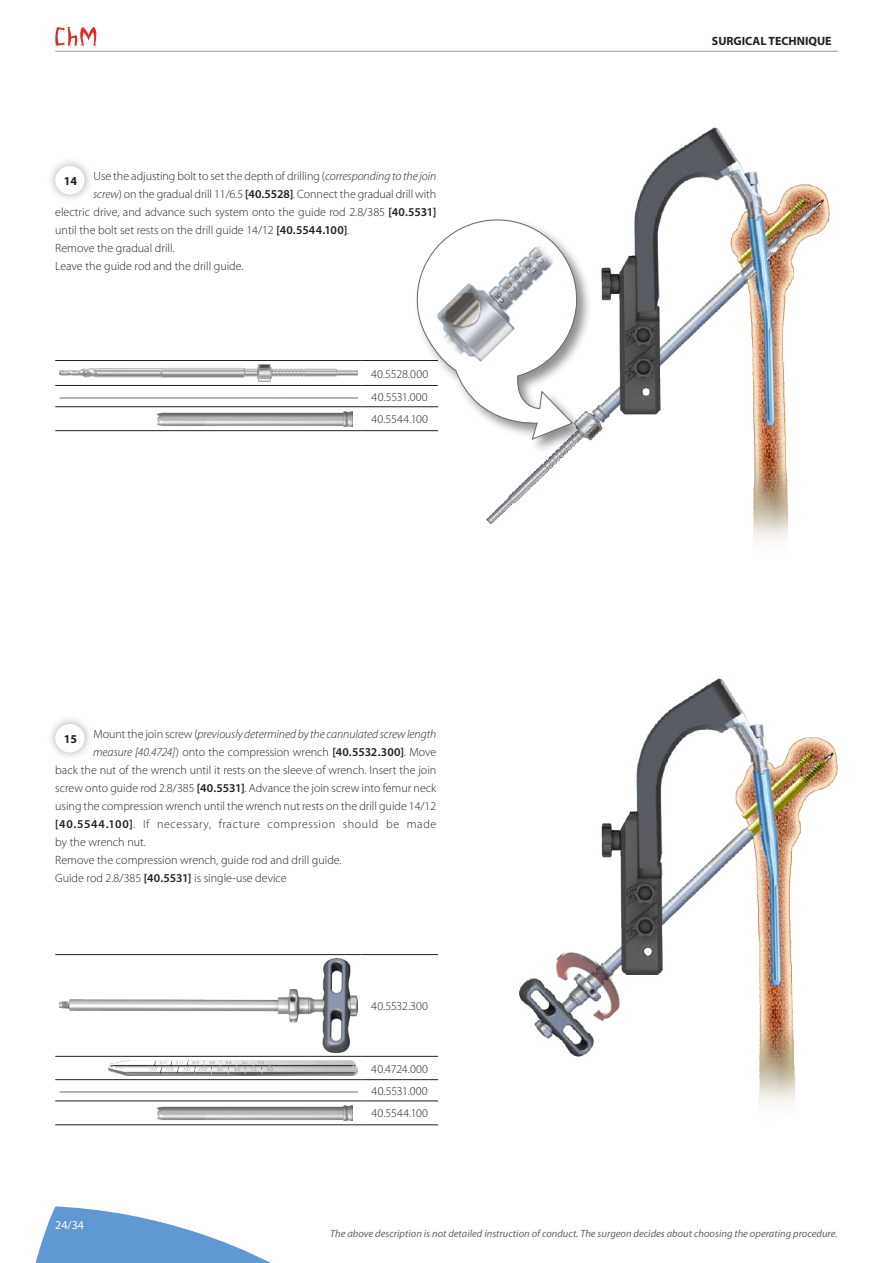
<style>
.page{position:relative;width:893px;height:1263px;background:#fff}
.page>*{position:absolute;margin:0;border:0;box-sizing:border-box;transform-origin:0 0}
.t1{font:300 12px/22.8px "Myriad Pro";color:#231f20;text-align:justify}
.t2{font:italic 300 12px "Myriad Pro";letter-spacing:-.005em;color:#231f20}
.t3{font:300 12px "Myriad Pro";letter-spacing:.05em;color:#231f20}
.t4{font:700 12px "Myriad Pro";color:#231f20}
.t5{font:12px "Myriad Pro";color:#fff}
.t6{font:italic 10.5px "Myriad Pro";color:#636366}
.s1{font-style:italic}
.s2{font-weight:600}
.s3{font-style:normal}
</style>
<div class="page">
<svg style="left:35px;top:1206px;width:236px;height:57px"></svg>
<img style="left:519px;top:678px;width:319px;height:426px">
<img style="left:486px;top:128px;width:343px;height:413px">
<div style="left:414px;top:217px;width:179px;height:237px;background:#231f20;opacity:.5"></div>
<svg style="left:407px;top:210px;width:178px;height:231px"></svg>
<img style="left:547px;top:940px;width:83px;height:84px">
<svg style="left:55px;top:27px;width:41px;height:19px"></svg>
<hr style="left:55px;top:51px;width:783px;height:1px;background:#939598">
<div style="left:47px;top:715px;width:47px;height:46px;background:#231f20;opacity:.4"></div>
<div style="left:55px;top:724px;width:30px;height:28px;background:#fff;border-radius:50%"></div>
<div style="left:47px;top:157px;width:47px;height:46px;background:#231f20;opacity:.4"></div>
<div style="left:55px;top:166px;width:30px;height:28px;background:#fff;border-radius:50%"></div>
<hr style="left:55px;top:360px;width:306px;height:1px;background:#231f20">
<hr style="left:361px;top:360px;width:77px;height:1px;background:#231f20">
<hr style="left:55px;top:385px;width:306px;height:1px;background:#231f20">
<hr style="left:361px;top:385px;width:77px;height:1px;background:#231f20">
<hr style="left:55px;top:406px;width:306px;height:1px;background:#231f20">
<hr style="left:361px;top:406px;width:77px;height:1px;background:#231f20">
<hr style="left:55px;top:430px;width:306px;height:1px;background:#231f20">
<hr style="left:361px;top:430px;width:77px;height:1px;background:#231f20">
<img style="left:60px;top:365px;width:297px;height:16px">
<img style="left:157px;top:411px;width:196px;height:15px">
<hr style="left:55px;top:954px;width:306px;height:1px;background:#231f20">
<hr style="left:361px;top:954px;width:77px;height:1px;background:#231f20">
<hr style="left:55px;top:1056px;width:306px;height:1px;background:#231f20">
<hr style="left:361px;top:1056px;width:77px;height:1px;background:#231f20">
<hr style="left:55px;top:1079px;width:306px;height:1px;background:#231f20">
<hr style="left:361px;top:1079px;width:77px;height:1px;background:#231f20">
<hr style="left:55px;top:1101px;width:306px;height:1px;background:#231f20">
<hr style="left:361px;top:1101px;width:77px;height:1px;background:#231f20">
<hr style="left:55px;top:1124px;width:306px;height:1px;background:#231f20">
<hr style="left:361px;top:1124px;width:77px;height:1px;background:#231f20">
<img style="left:60px;top:959px;width:297px;height:93px">
<img style="left:109px;top:1060px;width:248px;height:15px">
<img style="left:157px;top:1105px;width:196px;height:15px">
<p class="t1" style="left:94px;top:165px;width:344px">Use the adjusting bolt to set the depth of drilling (<span class="s1">corresponding to the join</span></p>
<p class="t1" style="left:93px;top:183px;width:345px"><span class="s1">screw</span>) on the gradual drill 11/6.5 <span class="s2">[40.5528]</span>. Connect the gradual drill with</p>
<p class="t1" style="left:55px;top:201px;width:383px">electric drive, and advance such system onto the guide rod 2.8/385 <span class="s2">[40.5531]</span></p>
<p class="t1" style="left:55px;top:219px;width:295px">until the bolt set rests on the drill guide 14/12 <span class="s2">[40.5544.100]</span>.</p>
<p class="t1" style="left:55px;top:237px;width:121px">Remove the gradual drill.</p>
<p class="t1" style="left:55px;top:255px;width:190px">Leave the guide rod and the drill guide.</p>
<p class="t4" style="left:64px;top:173px;width:15px">14</p>
<p class="t1" style="left:371px;top:362px;width:59px">40.5528.000<br>40.5531.000<br>40.5544.100</p>
<p class="t2" style="left:94px;top:727px;width:344px"><span class="s3">Mount the join screw (</span>previously determined by the cannulated screw length</p>
<p class="t1" style="left:93px;top:741px;width:345px"><span class="s1">measure [40.4724]</span>) onto the compression wrench <span class="s2">[40.5532.300]</span>. Move</p>
<p class="t1" style="left:55px;top:759px;width:383px">back the nut of the wrench until it rests on the sleeve of wrench. Insert the join</p>
<p class="t1" style="left:55px;top:777px;width:382px">screw onto guide rod 2.8/385 <span class="s2">[40.5531]</span>. Advance the join screw into femur neck</p>
<p class="t1" style="left:55px;top:795px;width:382px">using the compression wrench until the wrench nut rests on the drill guide 14/12</p>
<p class="t3" style="left:55px;top:817px;width:382px"><span class="s2">[40.5544.100]</span>. If necessary, fracture compression should be made</p>
<p class="t1" style="left:55px;top:831px;width:92px">by the wrench nut.</p>
<p class="t1" style="left:55px;top:849px;width:288px">Remove the compression wrench, guide rod and drill guide.</p>
<p class="t1" style="left:55px;top:867px;width:233px">Guide rod 2.8/385 <span class="s2">[40.5531]</span> is single-use device</p>
<p class="t4" style="left:64px;top:731px;width:15px">15</p>
<p class="t1" style="left:371px;top:994px;width:58px">40.5532.300</p>
<p class="t1" style="left:371px;top:1057px;width:58px">40.4724.000<br>40.5531.000<br>40.5544.100</p>
<p class="t4" style="left:712px;top:33px;width:121px">SURGICAL TECHNIQUE</p>
<p class="t5" style="left:55px;top:1217px;width:30px">24/34</p>
<p class="t6" style="left:330px;top:1227px;width:509px">The above description is not detailed instruction of conduct. The surgeon decides about choosing the operating procedure.</p>
</div>
